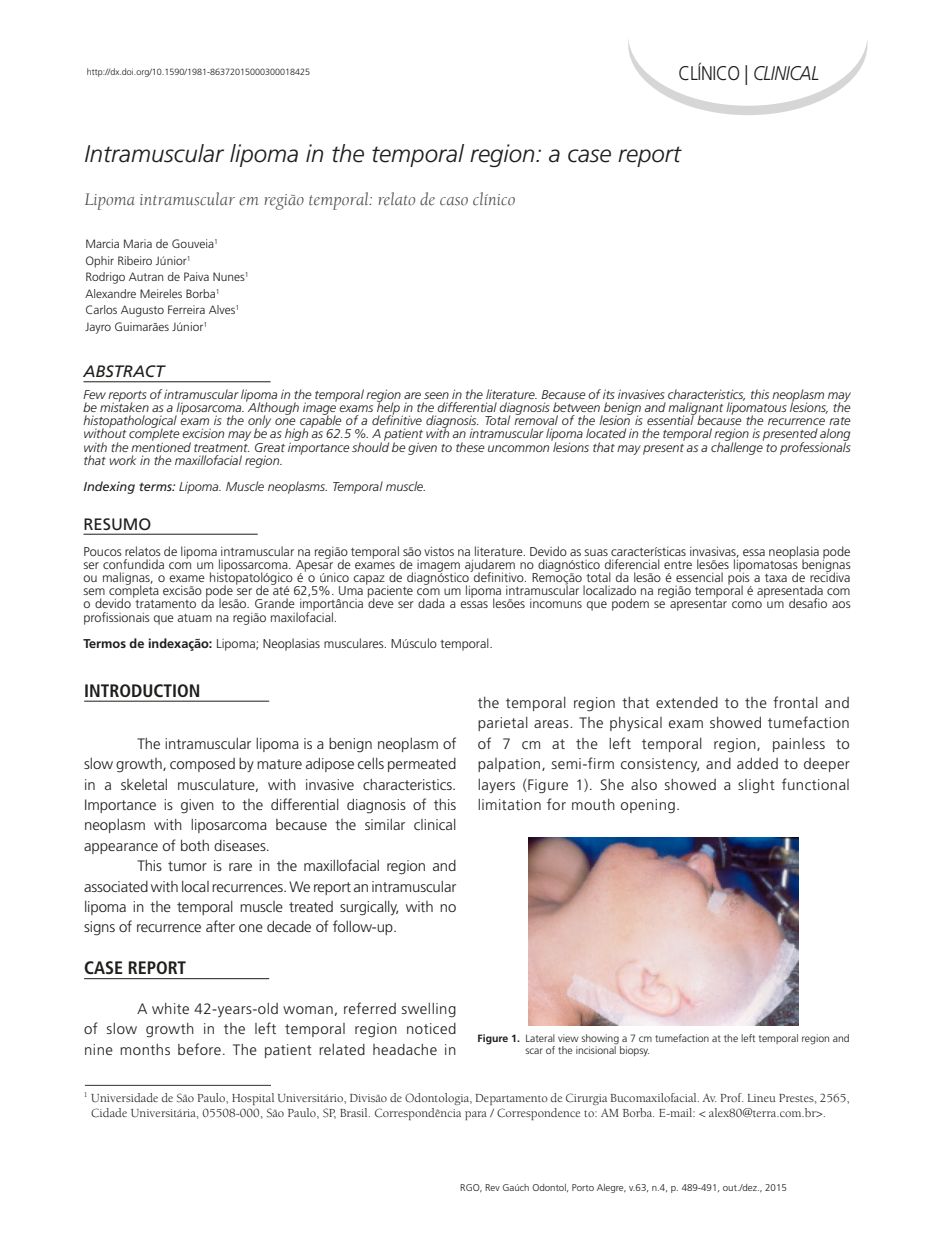
<style>
.page{position:relative;width:936px;height:1242px;background:#fff}
.page>*{position:absolute;margin:0;border:0;box-sizing:border-box;transform-origin:0 0}
.t1{font:italic 300 24px "Frutiger LT Std";color:#1d1d1b}
.t2{font:300 19.8px "Frutiger LT Std";letter-spacing:-.02em;color:#1d1d1b;scale:.89 1}
.t3{font:italic 18px "Berkeley Std";color:#4b4b4a}
.t4{font:700 condensed 18px "Frutiger LT Std";color:#1d1d1b}
.t5{font:italic 16.5px "Frutiger LT Std";color:#1d1d1b}
.t6{font:16.5px "Frutiger LT Std";color:#1d1d1b}
.t7{font:300 15px/20.4px "Frutiger LT Std";letter-spacing:.005em;color:#1d1d1b;text-align:justify}
.t8{font:italic 300 12.75px/13.2px "Frutiger LT Std";color:#1d1d1b;text-align:justify}
.t9{font:300 12.75px/13.2px "Frutiger LT Std";color:#1d1d1b;text-align:justify}
.t10{font:12.75px/15px "Berkeley Std";color:#1d1d1b}
.t11{font:300 12px/16.5px "Frutiger LT Std";color:#1d1d1b}
.t12{font:300 10.5px/12px "Frutiger LT Std";color:#1d1d1b}
.t13{font:300 9.75px "Frutiger LT Std";color:#1d1d1b}
.t14{font:300 9px "Frutiger LT Std";color:#1d1d1b}
.s1{font-style:italic}
.s2{font-weight:400}
.s3{font-weight:700}
</style>
<div class="page">
<hr style="left:85px;top:1084px;width:186px;height:2px;background:#1d1d1b">
<svg style="left:628px;top:39px;width:239px;height:76px"></svg>
<hr style="left:83px;top:381px;width:187px;height:1px;background:#1d1d1b">
<hr style="left:83px;top:534px;width:175px;height:1px;background:#1d1d1b">
<hr style="left:84px;top:701px;width:185px;height:1px;background:#1d1d1b">
<hr style="left:84px;top:978px;width:185px;height:1px;background:#1d1d1b">
<img style="left:528px;top:838px;width:270px;height:187px">
<p class="t14" style="left:87px;top:67px;width:225px">http://dx.doi.org/10.1590/1981-86372015000300018425</p>
<h2 class="t2" style="left:678px;top:62px;width:159px">CLÍNICO | <span class="s1">CLINICAL</span></h2>
<h1 class="t1" style="left:84px;top:140px;width:598px">Intramuscular lipoma in the temporal region: a case report</h1>
<p class="t3" style="left:84px;top:190px;width:432px">Lipoma intramuscular em região temporal: relato de caso clínico</p>
<p class="t11" style="left:85px;top:236px;width:165px">Marcia Maria de Gouveia<sup>1<br></sup>Ophir Ribeiro Júnior<sup>1<br></sup>Rodrigo Autran de Paiva Nunes<sup>1<br></sup>Alexandre Meireles Borba<sup>1<br></sup>Carlos Augusto Ferreira Alves<sup>1<br></sup>Jayro Guimarães Júnior<sup>1</sup></p>
<p class="t5" style="left:83px;top:362px;width:82px">ABSTRACT</p>
<p class="t8" style="left:83px;top:388px;width:768px">Few reports of intramuscular lipoma in the temporal region are seen in the literature. Because of its invasives characteristics, this neoplasm may be mistaken as a liposarcoma. Although image exams help in the differential diagnosis between benign and malignant lipomatous lesions, the histopathological exam is the only one capable of a definitive diagnosis. Total removal of the lesion is essential because the recurrence rate without complete excision may be as high as 62.5 %. A patient with an intramuscular lipoma located in the temporal region is presented along with the mentioned treatment. Great importance should be given to these uncommon lesions that may present as a challenge to professionals that work in the maxillofacial region.</p>
<p class="t8" style="left:83px;top:480px;width:345px"><span class="s2">Indexing terms:</span> Lipoma. Muscle neoplasms. Temporal muscle.</p>
<p class="t6" style="left:83px;top:514px;width:69px">RESUMO</p>
<p class="t9" style="left:83px;top:545px;width:768px">Poucos relatos de lipoma intramuscular na região temporal são vistos na literature. Devido as suas características invasivas, essa neoplasia pode ser confundida com um lipossarcoma. Apesar de exames de imagem ajudarem no diagnóstico diferencial entre lesões lipomatosas benignas ou malignas, o exame histopatológico é o único capaz de diagnóstico definitivo. Remoção total da lesão é essencial pois a taxa de recidiva sem completa excisão pode ser de até 62,5%. Uma paciente com um lipoma intramuscular localizado na região temporal é apresentada com o devido tratamento da lesão. Grande importância deve ser dada a essas lesões incomuns que podem se apresentar como um desafio aos profissionais que atuam na região maxilofacial.</p>
<p class="t9" style="left:83px;top:636px;width:411px"><span class="s3">Termos de indexação:</span> Lipoma; Neoplasias musculares. Músculo temporal.</p>
<p class="t4" style="left:84px;top:679px;width:118px">INTRODUCTION</p>
<p class="t7" style="left:84px;top:733px;width:374px;text-indent:53px">The intramuscular lipoma is a benign neoplasm of slow growth, composed by mature adipose cells permeated in a skeletal musculature, with invasive characteristics.<br>Importance is given to the differential diagnosis of this neoplasm with liposarcoma because the similar clinical appearance of both diseases.</p>
<p class="t7" style="left:84px;top:856px;width:374px;text-indent:53px">This tumor is rare in the maxillofacial region and associated with local recurrences. We report an intramuscular lipoma in the temporal muscle treated surgically, with no signs of recurrence after one decade of follow-up.</p>
<p class="t4" style="left:84px;top:957px;width:103px">CASE REPORT</p>
<p class="t7" style="left:84px;top:999px;width:374px;text-indent:53px">A white 42-years-old woman, referred swelling of slow growth in the left temporal region noticed nine months before. The patient related headache in</p>
<p class="t7" style="left:477px;top:693px;width:374px">the temporal region that extended to the frontal and parietal areas. The physical exam showed tumefaction of 7 cm at the left temporal region, painless to palpation, semi-firm consistency, and added to deeper layers (Figure 1). She also showed a slight functional limitation for mouth opening.</p>
<p class="t12" style="left:525px;top:1032px;width:326px;text-indent:-48px"><span class="s3">Figure 1.</span> Lateral view showing a 7 cm tumefaction at the left temporal region and scar of the incisional biopsy.</p>
<p class="t10" style="left:91px;top:1090px;width:759px;text-indent:-8px"><sup>1</sup> Universidade de São Paulo, Hospital Universitário, Divisão de Odontologia, Departamento de Cirurgia Bucomaxilofacial. Av. Prof. Lineu Prestes, 2565,<br>Cidade Universitária, 05508-000, São Paulo, SP, Brasil. Correspondência para / Correspondence to: AM Borba. E-mail: &lt; alex80@terra.com.br&gt;.</p>
<p class="t13" style="left:460px;top:1182px;width:328px">RGO, Rev Gaúch Odontol, Porto Alegre, v.63, n.4, p. 489-491, out./dez., 2015</p>
</div>
